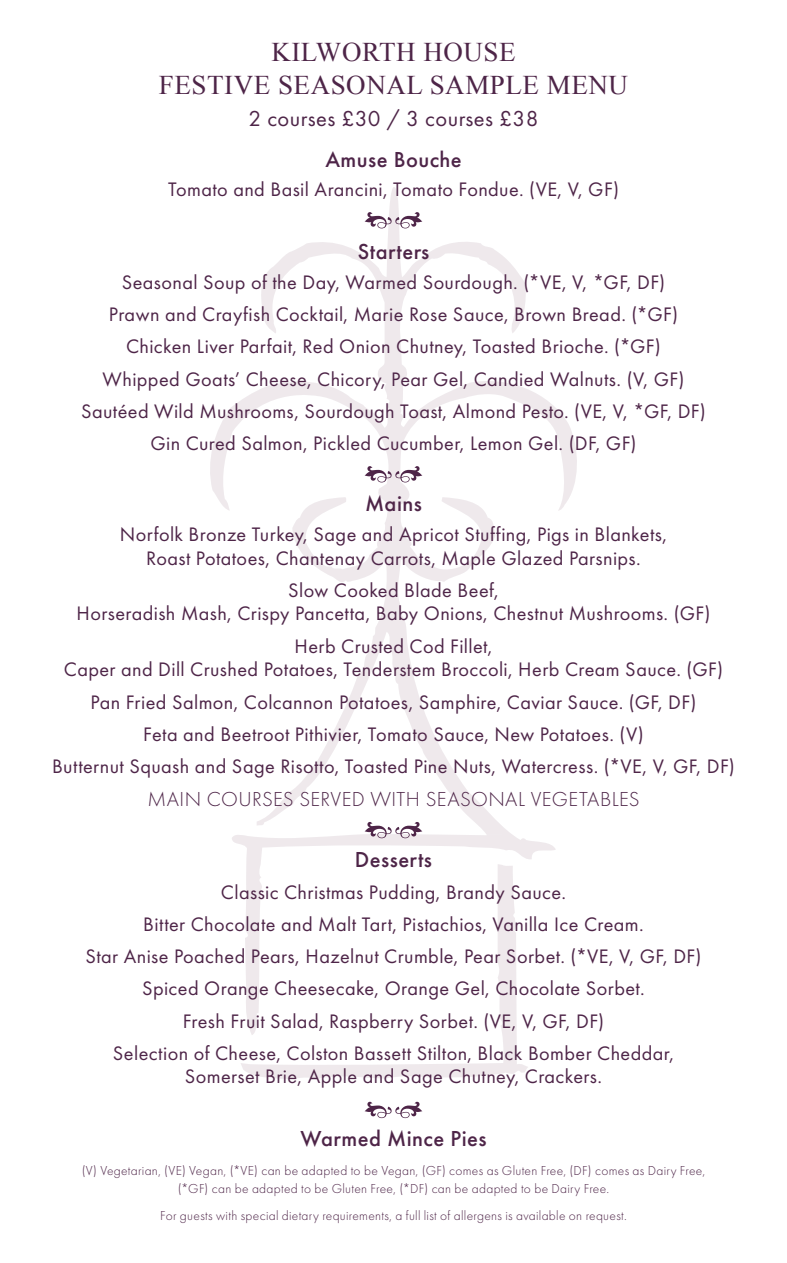
<style>
.page{position:relative;width:787px;height:1263px;background:#fff}
.page>*{position:absolute;margin:0;border:0;box-sizing:border-box;transform-origin:0 0}
.t1{font:27px/32.4px "Times New Roman";letter-spacing:.02em;color:#4e2548;text-align:center}
.t2{font:500 22.5px "Futura PT";letter-spacing:.02em;color:#4e2548}
.t3{font:22.5px "Futura PT";letter-spacing:.02em;color:#4e2548}
.t4{font:300 21px "Futura PT";letter-spacing:.02em;color:#4e2548}
.t5{font:20.25px/32.2px "Futura PT";letter-spacing:.02em;color:#4e2548;text-align:center}
.t6{font:300 13.5px/17.5px "Futura PT";letter-spacing:.02em;color:#4e2548;text-align:center}
</style>
<div class="page">
<svg style="left:210px;top:187px;width:367px;height:892px"></svg>
<svg style="left:364px;top:212px;width:58px;height:16px"></svg>
<svg style="left:364px;top:466px;width:58px;height:16px"></svg>
<svg style="left:364px;top:822px;width:58px;height:16px"></svg>
<svg style="left:364px;top:1102px;width:58px;height:16px"></svg>
<h1 class="t1" style="left:159px;top:36px;width:470px">KILWORTH HOUSE<br>FESTIVE SEASONAL SAMPLE MENU</h1>
<p class="t3" style="left:248px;top:105px;width:292px">2 courses £30 / 3 courses £38</p>
<p class="t2" style="left:325px;top:146px;width:138px">Amuse Bouche</p>
<p class="t5" style="left:168px;top:173px;width:452px">Tomato and Basil Arancini, Tomato Fondue. (VE, V, GF)</p>
<p class="t2" style="left:358px;top:238px;width:73px">Starters</p>
<p class="t5" style="left:81px;top:266px;width:626px">Seasonal Soup of the Day, Warmed Sourdough. (*VE, V, *GF, DF)<br>Prawn and Crayfish Cocktail, Marie Rose Sauce, Brown Bread. (*GF)<br>Chicken Liver Parfait, Red Onion Chutney, Toasted Brioche. (*GF)<br>Whipped Goats’ Cheese, Chicory, Pear Gel, Candied Walnuts. (V, GF)<br>Sautéed Wild Mushrooms, Sourdough Toast, Almond Pesto. (VE, V, *GF, DF)<br>Gin Cured Salmon, Pickled Cucumber, Lemon Gel. (DF, GF)</p>
<p class="t2" style="left:365px;top:490px;width:58px">Mains</p>
<p class="t5" style="left:120px;top:522px;width:549px;line-height:23.7px">Norfolk Bronze Turkey, Sage and Apricot Stuffing, Pigs in Blankets,<br>Roast Potatoes, Chantenay Carrots, Maple Glazed Parsnips.</p>
<p class="t5" style="left:77px;top:578px;width:635px;line-height:23.7px">Slow Cooked Blade Beef,<br>Horseradish Mash, Crispy Pancetta, Baby Onions, Chestnut Mushrooms. (GF)</p>
<p class="t5" style="left:64px;top:634px;width:660px;line-height:23.7px">Herb Crusted Cod Fillet,<br>Caper and Dill Crushed Potatoes, Tenderstem Broccoli, Herb Cream Sauce. (GF)</p>
<p class="t5" style="left:52px;top:685px;width:684px">Pan Fried Salmon, Colcannon Potatoes, Samphire, Caviar Sauce. (GF, DF)<br>Feta and Beetroot Pithivier, Tomato Sauce, New Potatoes. (V)<br>Butternut Squash and Sage Risotto, Toasted Pine Nuts, Watercress. (*VE, V, GF, DF)</p>
<p class="t4" style="left:147px;top:787px;width:493px">MAIN COURSES SERVED WITH SEASONAL VEGETABLES</p>
<p class="t2" style="left:355px;top:845px;width:78px">Desserts</p>
<p class="t5" style="left:85px;top:876px;width:617px">Classic Christmas Pudding, Brandy Sauce.<br>Bitter Chocolate and Malt Tart, Pistachios, Vanilla Ice Cream.<br>Star Anise Poached Pears, Hazelnut Crumble, Pear Sorbet. (*VE, V, GF, DF)<br>Spiced Orange Cheesecake, Orange Gel, Chocolate Sorbet.<br>Fresh Fruit Salad, Raspberry Sorbet. (VE, V, GF, DF)<br>Selection of Cheese, Colston Bassett Stilton, Black Bomber Cheddar,</p>
<p class="t5" style="left:185px;top:1060px;width:419px">Somerset Brie, Apple and Sage Chutney, Crackers.</p>
<p class="t2" style="left:300px;top:1125px;width:188px">Warmed Mince Pies</p>
<p class="t6" style="left:82px;top:1162px;width:625px">(V) Vegetarian, (VE) Vegan, (*VE) can be adapted to be Vegan, (GF) comes as Gluten Free, (DF) comes as Dairy Free, (*GF) can be adapted to be Gluten Free, (*DF) can be adapted to be Dairy Free.</p>
<p class="t6" style="left:160px;top:1206px;width:468px">For guests with special dietary requirements, a full list of allergens is available on request.</p>
</div>
